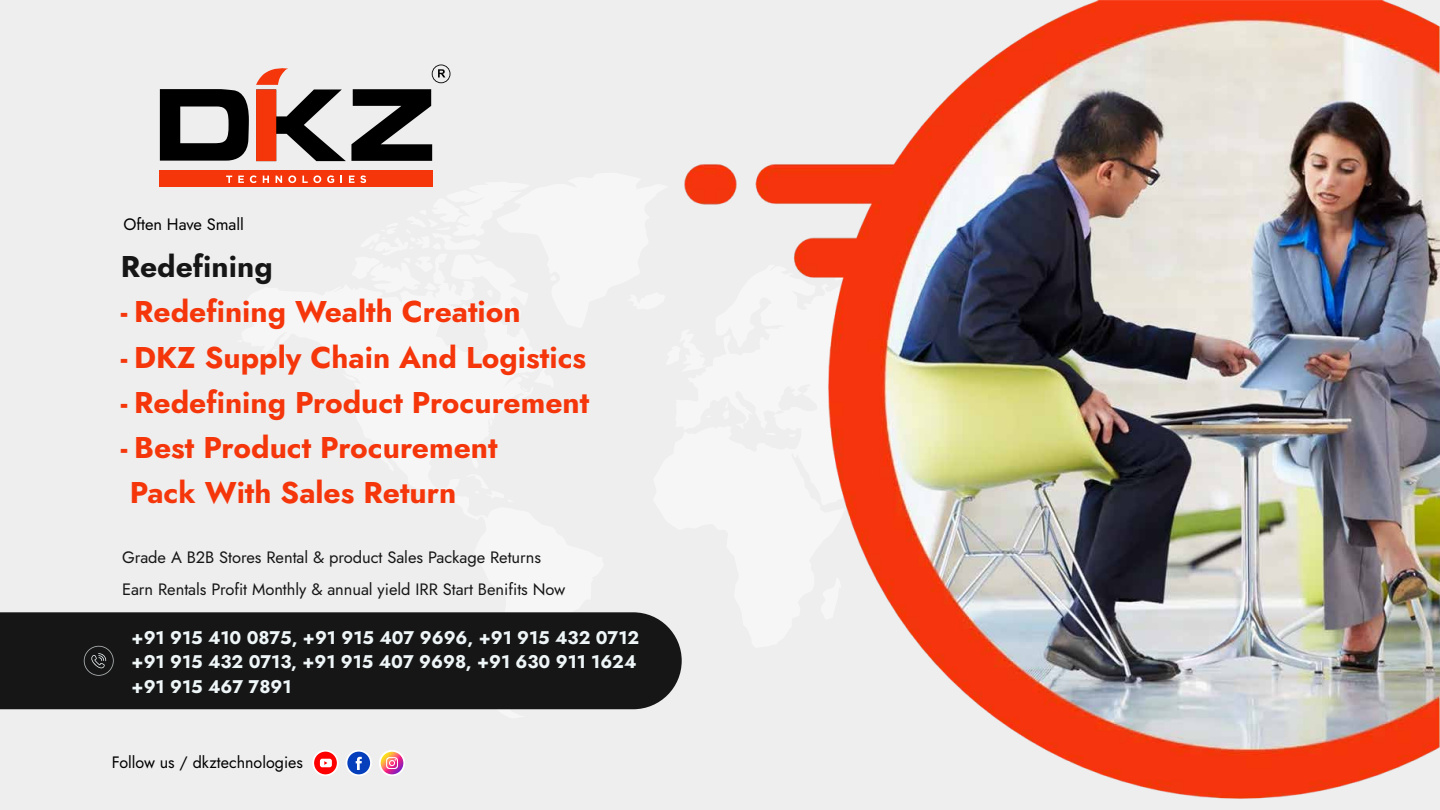
<style>
.page{position:relative;width:1440px;height:810px;background:#eee}
.page>*{position:absolute;margin:0;border:0;box-sizing:border-box;transform-origin:0 0}
.t1{font:700 30px/45.1px "Jost";color:#f5360b}
.t2{font:700 30px "Jost";color:#161616}
.t3{font:700 18.3px/24.5px "Jost";color:#eff6f8}
.t4{font:16.5px/31.5px "Jost";letter-spacing:-.005em;color:#161616}
.t5{font:16.5px "Jost";color:#000}
</style>
<div class="page">
<img style="left:684px;top:0;width:756px;height:799px">
<svg style="left:160px;top:89px;width:89px;height:72px"></svg>
<div style="left:159px;top:170px;width:273px;height:17px;background:#f5360b"></div>
<svg style="left:226px;top:176px;width:6px;height:7px"></svg>
<svg style="left:238px;top:176px;width:6px;height:7px"></svg>
<svg style="left:250px;top:175px;width:7px;height:8px"></svg>
<svg style="left:263px;top:176px;width:6px;height:7px"></svg>
<svg style="left:276px;top:176px;width:6px;height:7px"></svg>
<svg style="left:288px;top:175px;width:8px;height:8px"></svg>
<svg style="left:302px;top:175px;width:19px;height:8px"></svg>
<svg style="left:327px;top:175px;width:7px;height:8px"></svg>
<svg style="left:349px;top:175px;width:17px;height:8px"></svg>
<svg style="left:256px;top:65px;width:194px;height:96px"></svg>
<div style="left:0;top:612px;width:682px;height:97px;background:#161616"></div>
<svg style="left:312px;top:750px;width:27px;height:26px"></svg>
<div style="left:314px;top:752px;width:23px;height:22px;background:#f00;border-radius:50%"></div>
<svg style="left:320px;top:759px;width:12px;height:8px"></svg>
<svg style="left:346px;top:750px;width:26px;height:26px"></svg>
<svg style="left:347px;top:752px;width:23px;height:22px"></svg>
<svg style="left:379px;top:750px;width:26px;height:26px"></svg>
<svg style="left:381px;top:752px;width:22px;height:22px"></svg>
<svg style="left:381px;top:752px;width:20px;height:20px"></svg>
<svg style="left:84px;top:646px;width:30px;height:30px"></svg>
<p class="t5" style="left:123px;top:213px;width:122px">Often Have Small</p>
<p class="t2" style="left:121px;top:246px;width:153px">Redefining</p>
<p class="t1" style="left:121px;top:290px;width:402px">- Redefining Wealth Creation</p>
<p class="t1" style="left:121px;top:335px;width:467px">- DKZ Supply Chain And Logistics</p>
<p class="t1" style="left:121px;top:380px;width:470px">- Redefining Product Procurement</p>
<p class="t1" style="left:130px;top:425px;width:370px;text-indent:-9px">- Best Product Procurement<br>Pack With Sales Return</p>
<p class="t4" style="left:122px;top:542px;width:445px">Grade A B2B Stores Rental &amp; product Sales Package Returns<br>Earn Rentals Profit Monthly &amp; annual yield IRR Start Benifits Now</p>
<p class="t3" style="left:132px;top:625px;width:509px">+91 915 410 0875, +91 915 407 9696, +91 915 432 0712 +91 915 432 0713, +91 915 407 9698, +91 630 911 1624 +91 915 467 7891</p>
<p class="t5" style="left:112px;top:751px;width:193px">Follow us / dkztechnologies</p>
</div>
